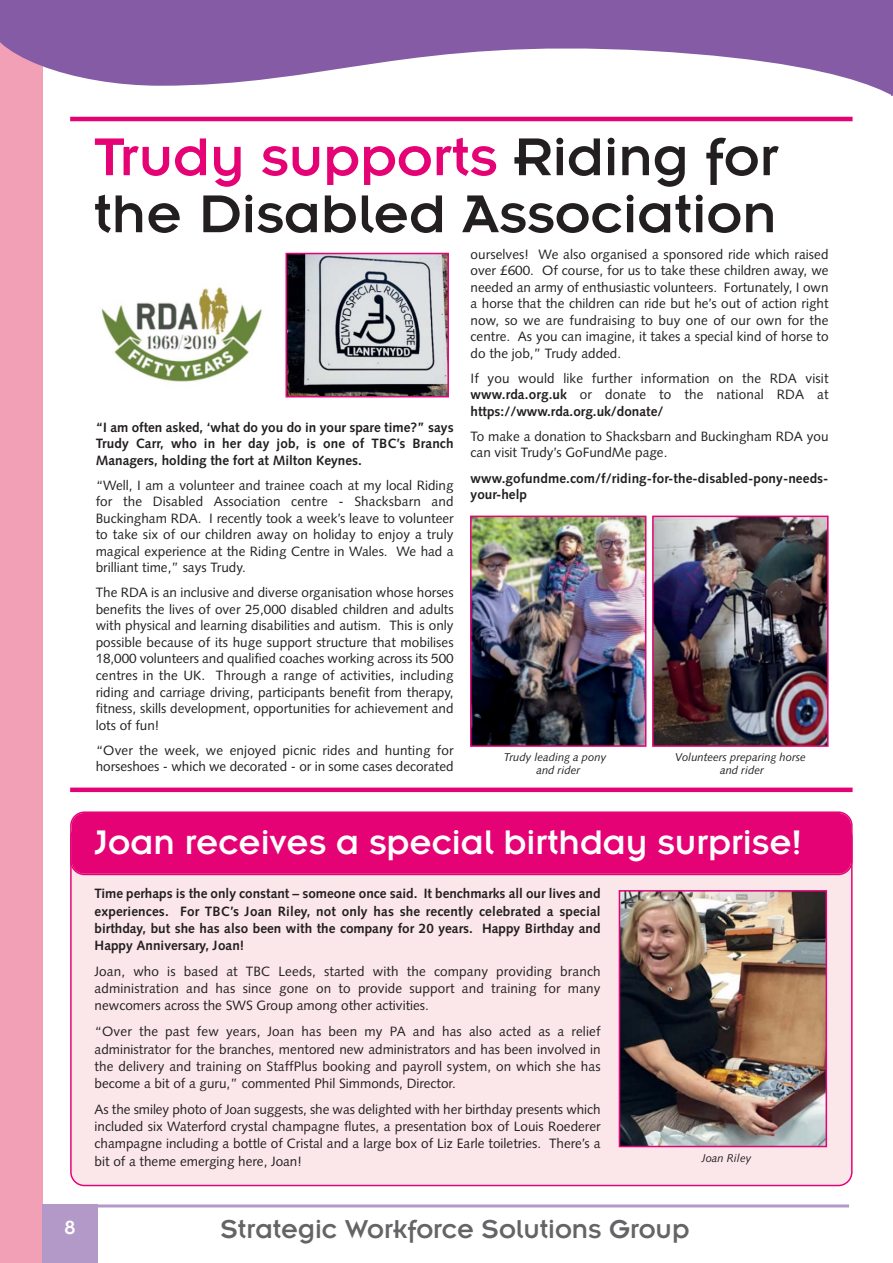
<style>
.page{position:relative;width:893px;height:1263px;background:#fff}
.page>*{position:absolute;margin:0;border:0;box-sizing:border-box;transform-origin:0 0}
.t1{font:58.5px/57px "Insignia";color:#231f20}
.t2{font:37.5px "Insignia";color:#fff}
.t3{font:28.5px "Insignia";color:#636466}
.t4{font:21px "Insignia";color:#fff}
.t5{font:13.5px/16.5px "Syntax";color:#231f20;text-align:justify}
.t6{font:700 13.5px/16.5px "Syntax";color:#231f20;text-align:justify}
.t7{font:italic 11.25px/12.8px "Syntax";color:#231f20;text-align:center}
.s1{color:#e40275}
.s2{font-weight:700}
</style>
<div class="page">
<div style="left:0;top:0;width:43px;height:1262px;background:#f1a0b6"></div>
<div style="left:43px;top:1204px;width:55px;height:58px;background:#b399c8"></div>
<hr style="left:96px;top:1204px;width:753px;height:3px;background:#b399c8">
<svg style="left:0;top:0;width:892px;height:96px;fill:#865ba6"></svg>
<svg style="left:892px;top:0;width:1px;height:96px"></svg>
<div style="left:70px;top:875px;width:783px;height:311px;background:#fbe7ea"></div>
<div style="left:70px;top:811px;width:783px;height:64px;background:#e40275"></div>
<img style="left:622px;top:893px;width:202px;height:251px">
<div style="left:619px;top:890px;width:208px;height:257px;border:2px solid #e40275"></div>
<hr style="left:70px;top:117px;width:783px;height:4px;background:#e40275">
<div style="left:70px;top:787px;width:783px;height:5px;background:#e40275"></div>
<img style="left:473px;top:519px;width:170px;height:225px">
<div style="left:470px;top:516px;width:176px;height:231px;border:2px solid #e40275"></div>
<img style="left:655px;top:519px;width:171px;height:225px">
<div style="left:652px;top:516px;width:177px;height:231px;border:2px solid #e40275"></div>
<img style="left:101px;top:286px;width:161px;height:96px">
<img style="left:288px;top:256px;width:158px;height:138px">
<div style="left:285px;top:253px;width:164px;height:144px;border:2px solid #e40275"></div>
<h1 class="t1" style="left:94px;top:134px;width:686px"><span class="s1">Trudy supports</span> Riding for the Disabled Association</h1>
<p class="t6" style="left:96px;top:420px;width:359px">“I am often asked, ‘what do you do in your spare time?” says Trudy Carr, who in her day job, is one of TBC’s Branch Managers, holding the fort at Milton Keynes.</p>
<p class="t5" style="left:96px;top:478px;width:359px">“Well, I am a volunteer and trainee coach at my local Riding for the Disabled Association centre - Shacksbarn and Buckingham RDA. I recently took a week’s leave to volunteer to take six of our children away on holiday to enjoy a truly magical experience at the Riding Centre in Wales. We had a brilliant time,” says Trudy.</p>
<p class="t5" style="left:96px;top:586px;width:359px">The RDA is an inclusive and diverse organisation whose horses benefits the lives of over 25,000 disabled children and adults with physical and learning disabilities and autism. This is only possible because of its huge support structure that mobilises 18,000 volunteers and qualified coaches working across its 500 centres in the UK. Through a range of activities, including riding and carriage driving, participants benefit from therapy, fitness, skills development, opportunities for achievement and lots of fun!</p>
<p class="t5" style="left:96px;top:743px;width:359px">“Over the week, we enjoyed picnic rides and hunting for horseshoes - which we decorated - or in some cases decorated</p>
<p class="t5" style="left:471px;top:247px;width:359px">ourselves! We also organised a sponsored ride which raised over £600. Of course, for us to take these children away, we needed an army of enthusiastic volunteers. Fortunately, I own a horse that the children can ride but he’s out of action right now, so we are fundraising to buy one of our own for the centre. As you can imagine, it takes a special kind of horse to do the job,” Trudy added.</p>
<p class="t5" style="left:471px;top:371px;width:359px">If you would like further information on the RDA visit <span class="s2">www.rda.org.uk</span> or donate to the national RDA at <span class="s2">https://www.rda.org.uk/donate/</span></p>
<p class="t5" style="left:471px;top:429px;width:359px">To make a donation to Shacksbarn and Buckingham RDA you can visit Trudy’s GoFundMe page.</p>
<p class="t6" style="left:471px;top:471px;width:359px">www.gofundme.com/f/riding-for-the-disabled-pony-needs&shy;your-help</p>
<p class="t7" style="left:504px;top:752px;width:104px">Trudy leading a pony and rider</p>
<p class="t7" style="left:675px;top:752px;width:132px">Volunteers preparing horse and rider</p>
<h2 class="t2" style="left:95px;top:830px;width:709px">Joan receives a special birthday surprise!</h2>
<p class="t6" style="left:95px;top:886px;width:507px;line-height:17.2px">Time perhaps is the only constant – someone once said. It benchmarks all our lives and experiences. For TBC’s Joan Riley, not only has she recently celebrated a special birthday, but she has also been with the company for 20 years. Happy Birthday and Happy Anniversary, Joan!</p>
<p class="t5" style="left:95px;top:964px;width:507px;line-height:17.2px">Joan, who is based at TBC Leeds, started with the company providing branch administration and has since gone on to provide support and training for many newcomers across the SWS Group among other activities.</p>
<p class="t5" style="left:95px;top:1024px;width:507px;line-height:17.2px">“Over the past few years, Joan has been my PA and has also acted as a relief administrator for the branches, mentored new administrators and has been involved in the delivery and training on StaffPlus booking and payroll system, on which she has become a bit of a guru,” commented Phil Simmonds, Director.</p>
<p class="t5" style="left:95px;top:1102px;width:507px;line-height:17.2px">As the smiley photo of Joan suggests, she was delighted with her birthday presents which included six Waterford crystal champagne flutes, a presentation box of Louis Roederer champagne including a bottle of Cristal and a large box of Liz Earle toiletries. There’s a bit of a theme emerging here, Joan!</p>
<p class="t7" style="left:701px;top:1153px;width:52px">Joan Riley</p>
<h3 class="t4" style="left:64px;top:1220px;width:13px">8</h3>
<h3 class="t3" style="left:221px;top:1220px;width:470px">Strategic Workforce Solutions Group</h3>
</div>
